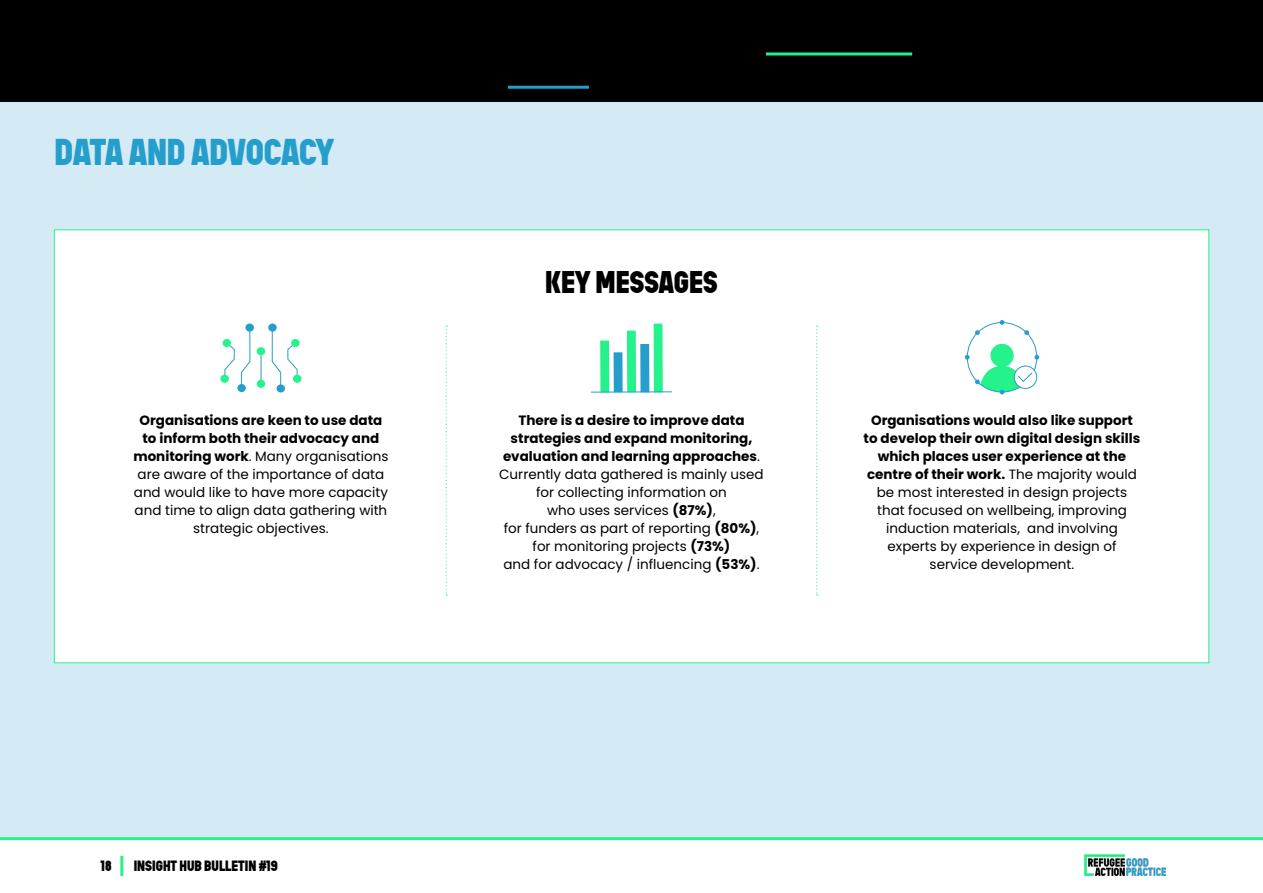
<style>
.page{position:relative;width:1263px;height:893px;background:#fff}
.page>*{position:absolute;margin:0;border:0;box-sizing:border-box;transform-origin:0 0}
.t1{font:700 37.5px "Stenciletta Solid";letter-spacing:-.005em;color:#269ecc}
.t2{font:700 31.5px "Stenciletta Solid";color:#000}
.t3{font:700 15px "Stenciletta Solid";color:#000}
.t4{font:13.5px/18px "Poppins";color:#000;text-align:center}
.s1{font-weight:700}
</style>
<div class="page">
<hr style="left:120px;top:856px;width:3px;height:20px;background:#26f28c">
<hr style="left:0;top:837px;width:1263px;height:3px;background:#26f28c">
<img style="left:1084px;top:855px;width:81px;height:21px">
<div style="left:0;top:102px;width:1263px;height:735px;background:#d4ebf5"></div>
<div style="left:0;top:0;width:1263px;height:102px;background:#000"></div>
<hr style="left:508px;top:86px;width:81px;height:3px;background:#269ecc">
<div style="left:54px;top:229px;width:1155px;height:434px;background:#fff;border:1px solid #26f28c"></div>
<svg style="left:446px;top:326px;width:1px;height:269px"></svg>
<svg style="left:816px;top:326px;width:2px;height:269px"></svg>
<svg style="left:224px;top:332px;width:74px;height:56px"></svg>
<div style="left:257px;top:347px;width:8px;height:8px;background:#26f28c;border-radius:50%"></div>
<div style="left:245px;top:324px;width:9px;height:8px;background:#269ecc;border-radius:50%"></div>
<div style="left:222px;top:339px;width:9px;height:8px;background:#26f28c;border-radius:50%"></div>
<div style="left:291px;top:339px;width:9px;height:8px;background:#26f28c;border-radius:50%"></div>
<div style="left:268px;top:324px;width:9px;height:8px;background:#269ecc;border-radius:50%"></div>
<div style="left:237px;top:384px;width:9px;height:8px;background:#269ecc;border-radius:50%"></div>
<div style="left:220px;top:375px;width:9px;height:8px;background:#26f28c;border-radius:50%"></div>
<div style="left:293px;top:375px;width:8px;height:8px;background:#26f28c;border-radius:50%"></div>
<div style="left:276px;top:384px;width:9px;height:8px;background:#269ecc;border-radius:50%"></div>
<div style="left:257px;top:380px;width:8px;height:8px;background:#26f28c;border-radius:50%"></div>
<div style="left:614px;top:352px;width:9px;height:40px;background:#269ecc"></div>
<div style="left:640px;top:344px;width:9px;height:48px;background:#269ecc"></div>
<div style="left:600px;top:341px;width:9px;height:51px;background:#26f28c"></div>
<div style="left:627px;top:331px;width:9px;height:61px;background:#26f28c"></div>
<div style="left:654px;top:324px;width:9px;height:68px;background:#26f28c"></div>
<hr style="left:591px;top:391px;width:81px;height:1px;background:#269ecc">
<div style="left:990px;top:344px;width:24px;height:23px;background:#26f28c;border-radius:50%"></div>
<svg style="left:1000px;top:320px;width:4px;height:5px"></svg>
<svg style="left:965px;top:355px;width:4px;height:5px"></svg>
<svg style="left:975px;top:330px;width:5px;height:5px"></svg>
<svg style="left:1024px;top:330px;width:5px;height:5px"></svg>
<svg style="left:975px;top:355px;width:64px;height:39px"></svg>
<hr style="left:766px;top:53px;width:146px;height:3px;background:#26f28c">
<h1 class="t1" style="left:55px;top:131px;width:281px">DATA AND ADVOCACY</h1>
<h2 class="t2" style="left:545px;top:265px;width:174px">KEY MESSAGES</h2>
<p class="t4" style="left:133px;top:411px;width:257px"><span class="s1">Organisations are keen to use data to inform both their advocacy and monitoring work</span>. Many organisations are aware of the importance of data and would like to have more capacity and time to align data gathering with strategic objectives.</p>
<p class="t4" style="left:499px;top:411px;width:266px"><span class="s1">There is a desire to improve data strategies and expand monitoring, evaluation and learning approaches</span>.<br>Currently data gathered is mainly used for collecting information on<br>who uses services <span class="s1">(87%)</span>,<br>for funders as part of reporting <span class="s1">(80%)</span>, for monitoring projects <span class="s1">(73%)<br></span>and for advocacy / influencing <span class="s1">(53%)</span>.</p>
<p class="t4" style="left:863px;top:411px;width:278px"><span class="s1">Organisations would also like support to develop their own digital design skills which places user experience at the centre of their work.</span> The majority would be most interested in design projects that focused on wellbeing, improving induction materials, and involving experts by experience in design of service development.</p>
<p class="t3" style="left:101px;top:858px;width:12px">18</p>
<p class="t3" style="left:134px;top:858px;width:146px">INSIGHT HUB BULLETIN #19</p>
</div>
